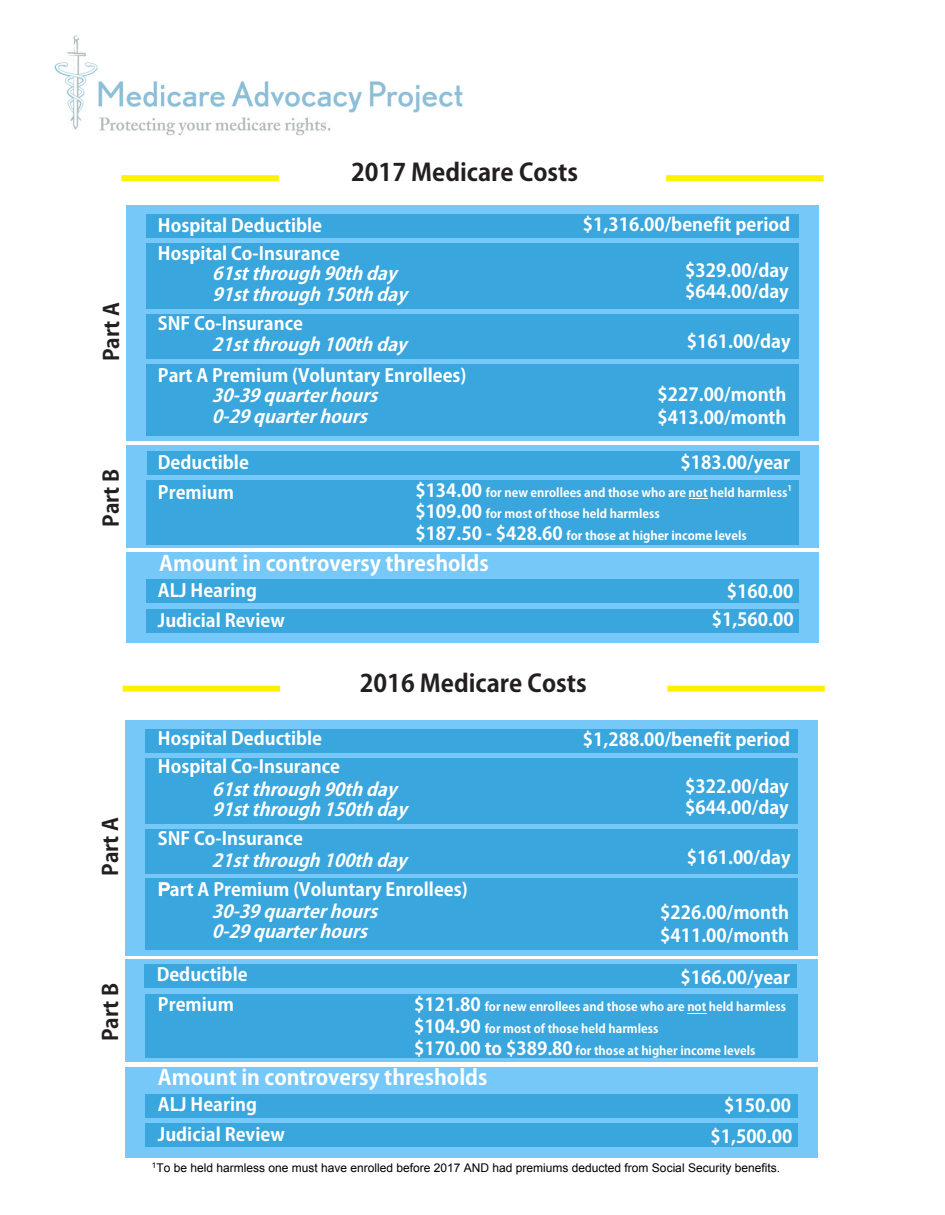
<style>
.page{position:relative;width:945px;height:1215px;background:#fff}
.page>*{position:absolute;margin:0;border:0;box-sizing:border-box;transform-origin:0 0}
.t1{font:700 24px "Adobe Gothic Std";color:#231f20}
.t2{font:700 21px "Adobe Gothic Std";color:#fff}
.t3{font:700 21px "Adobe Gothic Std";color:#231f20}
.t4{font:700 18px/20.5px "Adobe Gothic Std";color:#fff}
.t5{font:italic 700 18px/20.5px "Adobe Gothic Std";color:#fff}
.t6{font:700 12px/21.6px "Adobe Gothic Std";color:#fff}
.t7{font:12px "Arial";color:#000}
.t8{font:700 7.95px "Adobe Gothic Std";color:#fff}
.s1{font-size:18px}
.s2{font-family:"Helvetica Neue";font-weight:500}
</style>
<div class="page">
<div style="left:125px;top:720px;width:693px;height:235px;background:#76c8f8"></div>
<div style="left:145px;top:729px;width:653px;height:24px;background:#39a6dd"></div>
<div style="left:145px;top:758px;width:653px;height:66px;background:#39a6dd"></div>
<div style="left:145px;top:829px;width:653px;height:44px;background:#39a6dd"></div>
<div style="left:145px;top:879px;width:653px;height:71px;background:#39a6dd"></div>
<div style="left:125px;top:960px;width:693px;height:102px;background:#76c8f8"></div>
<div style="left:144px;top:965px;width:653px;height:23px;background:#39a6dd"></div>
<div style="left:145px;top:994px;width:653px;height:64px;background:#39a6dd"></div>
<div style="left:125px;top:1067px;width:693px;height:90px;background:#76c8f8"></div>
<div style="left:145px;top:1094px;width:653px;height:23px;background:#39a6dd"></div>
<div style="left:145px;top:1124px;width:653px;height:23px;background:#39a6dd"></div>
<div style="left:126px;top:206px;width:693px;height:235px;background:#76c8f8"></div>
<div style="left:146px;top:215px;width:653px;height:23px;background:#39a6dd"></div>
<div style="left:146px;top:243px;width:653px;height:66px;background:#39a6dd"></div>
<div style="left:146px;top:315px;width:653px;height:44px;background:#39a6dd"></div>
<div style="left:146px;top:364px;width:653px;height:71px;background:#39a6dd"></div>
<div style="left:126px;top:445px;width:693px;height:103px;background:#76c8f8"></div>
<div style="left:147px;top:451px;width:653px;height:24px;background:#39a6dd"></div>
<div style="left:146px;top:480px;width:653px;height:64px;background:#39a6dd"></div>
<div style="left:126px;top:553px;width:693px;height:90px;background:#76c8f8"></div>
<div style="left:146px;top:579px;width:653px;height:24px;background:#39a6dd"></div>
<div style="left:146px;top:609px;width:653px;height:23px;background:#39a6dd"></div>
<div style="left:123px;top:686px;width:157px;height:6px;background:#fff101"></div>
<div style="left:667px;top:686px;width:158px;height:6px;background:#fff101"></div>
<div style="left:121px;top:175px;width:158px;height:6px;background:#fff101"></div>
<div style="left:666px;top:175px;width:158px;height:6px;background:#fff101"></div>
<img style="left:54px;top:35px;width:409px;height:101px">
<svg style="left:687px;top:1013px;width:19px;height:1px"></svg>
<svg style="left:689px;top:498px;width:18px;height:1px"></svg>
<p class="t3" style="left:99px;top:361px;width:60px;rotate:-90deg">Part A</p>
<p class="t3" style="left:99px;top:527px;width:59px;rotate:-90deg">Part B</p>
<p class="t3" style="left:98px;top:876px;width:60px;rotate:-90deg">Part A</p>
<p class="t3" style="left:98px;top:1041px;width:59px;rotate:-90deg">Part B</p>
<p class="t1" style="left:351px;top:158px;width:228px">2017 Medicare Costs</p>
<p class="t4" style="left:583px;top:214px;width:209px">$1,316.00/benefit period</p>
<p class="t4" style="left:685px;top:261px;width:105px">$329.00/day $644.00/day</p>
<p class="t4" style="left:687px;top:332px;width:105px">$161.00/day</p>
<p class="t4" style="left:658px;top:383px;width:130px;line-height:23px">$227.00/month $413.00/month</p>
<p class="t4" style="left:681px;top:453px;width:111px">$183.00/year</p>
<p class="t6" style="left:415px;top:482px;width:374px"><span class="s1">$134.00</span> for new enrollees and those who are not held harmless</p>
<p class="t8" style="left:787px;top:484px;width:6px">1</p>
<p class="t6" style="left:415px;top:504px;width:333px"><span class="s1">$109.00</span> for most of those held harmless<br><span class="s1">$187.50 - $428.60</span> for those at higher income levels</p>
<p class="t4" style="left:727px;top:581px;width:68px">$160.00</p>
<p class="t4" style="left:712px;top:609px;width:83px">$1,560.00</p>
<p class="t4" style="left:158px;top:216px;width:166px">Hospital Deductible</p>
<p class="t4" style="left:158px;top:244px;width:184px">Hospital Co-Insurance</p>
<p class="t5" style="left:212px;top:264px;width:202px">61stthrough90thday<br>91stthrough150thday</p>
<p class="t4" style="left:158px;top:313px;width:147px">SNF Co-Insurance</p>
<p class="t5" style="left:212px;top:335px;width:202px">21stthrough100thday</p>
<p class="t4" style="left:158px;top:366px;width:310px">Part A Premium (Voluntary Enrollees)</p>
<p class="t5" style="left:212px;top:386px;width:173px">30-39quarterhours<br>0-29quarterhours</p>
<p class="t4" style="left:158px;top:453px;width:93px">Deductible</p>
<p class="t4" style="left:158px;top:483px;width:78px">Premium</p>
<p class="t2" style="left:159px;top:550px;width:331px">Amount in controversy thresholds</p>
<p class="t4" style="left:158px;top:580px;width:101px">ALJ Hearing</p>
<p class="t4" style="left:158px;top:610px;width:128px">Judicial Review</p>
<p class="t1" style="left:360px;top:668px;width:228px">2016 Medicare Costs</p>
<p class="t4" style="left:583px;top:730px;width:209px">$1,288.00/benefit period</p>
<p class="t4" style="left:685px;top:777px;width:105px">$322.00/day $644.00/day</p>
<p class="t4" style="left:687px;top:848px;width:105px">$161.00/day</p>
<p class="t4" style="left:660px;top:902px;width:130px;line-height:23px">$226.00/month $411.00/month</p>
<p class="t4" style="left:681px;top:967px;width:111px">$166.00/year</p>
<p class="t6" style="left:414px;top:996px;width:374px"><span class="s1">$121.80</span> for new enrollees and those who are not held harmless <span class="s1">$104.90</span> for most of those held harmless<br><span class="s1">$170.00 to $389.80</span> for those at higher income levels</p>
<p class="t4" style="left:724px;top:1096px;width:68px">$150.00</p>
<p class="t4" style="left:711px;top:1126px;width:83px">$1,500.00</p>
<p class="t7" style="left:152px;top:1160px;width:630px"><sup>1</sup>To be held harmless one must have enrolled before 2017 AND had premiums deducted from Social Security benefits.</p>
<p class="t4" style="left:158px;top:729px;width:166px">Hospital Deductible</p>
<p class="t4" style="left:158px;top:757px;width:184px">Hospital Co-Insurance</p>
<p class="t5" style="left:212px;top:779px;width:202px">61stthrough90thday<br>91stthrough150thday</p>
<p class="t4" style="left:158px;top:829px;width:147px">SNF Co-Insurance</p>
<p class="t5" style="left:212px;top:851px;width:202px">21stthrough100thday</p>
<p class="t4" style="left:158px;top:879px;width:311px"><span class="s2">P</span>art A Premium (Voluntary Enrollees)</p>
<p class="t5" style="left:212px;top:901px;width:173px">30-39quarterhours<br>0-29quarterhours</p>
<p class="t4" style="left:157px;top:965px;width:93px">Deductible</p>
<p class="t4" style="left:158px;top:995px;width:78px">Premium</p>
<p class="t2" style="left:158px;top:1065px;width:331px">Amount in controversy thresholds</p>
<p class="t4" style="left:158px;top:1095px;width:101px">ALJ Hearing</p>
<p class="t4" style="left:158px;top:1125px;width:128px">Judicial Review</p>
</div>
